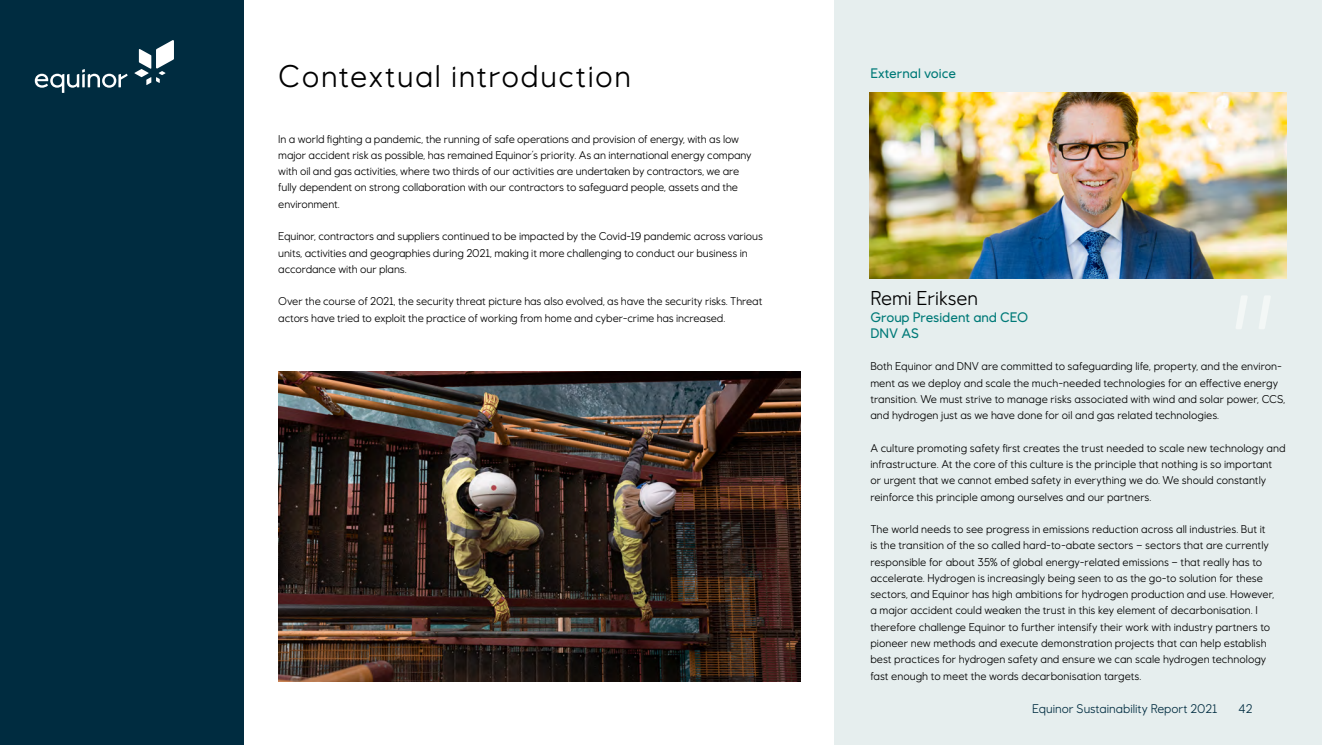
<style>
.page{position:relative;width:1322px;height:745px;background:#fff}
.page>*{position:absolute;margin:0;border:0;box-sizing:border-box;transform-origin:0 0}
.Level_2_heading_REGU{font:31.25px "Equinor";letter-spacing:.05em;color:#000}
.level_4_heading_Medi{font:20px "Equinor";color:#000}
.level_4_heading_Medi-2{font:500 13.75px/16.2px "Equinor";color:#007a78}
.Page_number_reg_10_1{font:12.5px "Equinor";color:#002c40}
.Body_copy{font:11.25px/16.2px "Equinor";color:#000}
.Body-copy_REGULAR_9{font:11.25px/16.2px "Equinor";letter-spacing:-.01em;color:#000}
.level_4_heading_Medi-3{font:11.25px/16.2px "Equinor";color:#000}
</style>
<div class="page">
<img style="left:278px;top:371px;width:522px;height:310px">
<div style="left:0;top:0;width:243px;height:744px;background:#002c40"></div>
<svg style="left:134px;top:40px;width:40px;height:45px"></svg>
<svg style="left:35px;top:69px;width:93px;height:24px"></svg>
<div style="left:835px;top:0;width:487px;height:744px;background:#e6eeee"></div>
<img style="left:870px;top:93px;width:416px;height:185px">
<p class="Level_2_heading_REGU" style="left:278px;top:57px;width:354px">Contextual introduction</p>
<p class="Body-copy_REGULAR_9" style="left:278px;top:130px;width:475px">In a world fighting a pandemic, the running of safe operations and provision of energy, with as low major accident risk as possible, has remained Equinor’s priority. As an international energy company with oil and gas activities, where two thirds of our activities are undertaken by contractors, we are fully dependent on strong collaboration with our contractors to safeguard people, assets and the environment.</p>
<p class="Body-copy_REGULAR_9" style="left:278px;top:228px;width:486px">Equinor, contractors and suppliers continued to be impacted by the Covid-19 pandemic across various units, activities and geographies during 2021, making it more challenging to conduct our business in accordance with our plans.</p>
<p class="Body-copy_REGULAR_9" style="left:278px;top:293px;width:485px">Over the course of 2021, the security threat picture has also evolved, as have the security risks. Threat actors have tried to exploit the practice of working from home and cyber-crime has increased.</p>
<p class="level_4_heading_Medi-2" style="left:870px;top:64px;width:87px">External voice</p>
<p class="level_4_heading_Medi" style="left:870px;top:286px;width:109px">Remi Eriksen</p>
<p class="level_4_heading_Medi-2" style="left:870px;top:308px;width:159px">Group President and CEO<br>DNV AS</p>
<p class="level_4_heading_Medi-3" style="left:870px;top:358px;width:416px">Both Equinor and DNV are committed to safeguarding life, property, and the environ&shy;ment as we deploy and scale the much-needed technologies for an effective energy transition. We must strive to manage risks associated with wind and solar power, CCS, and hydrogen just as we have done for oil and gas related technologies.</p>
<p class="Body_copy" style="left:870px;top:439px;width:417px">A culture promoting safety first creates the trust needed to scale new technology and infrastructure. At the core of this culture is the principle that nothing is so important or urgent that we cannot embed safety in everything we do. We should constantly reinforce this principle among ourselves and our partners.</p>
<p class="Body_copy" style="left:870px;top:520px;width:406px">The world needs to see progress in emissions reduction across all industries. But it is the transition of the so called hard-to-abate sectors – sectors that are currently responsible for about 35% of global energy-related emissions – that really has to accelerate. Hydrogen is increasingly being seen to as the go-to solution for these sectors, and Equinor has high ambitions for hydrogen production and use. However, a major accident could weaken the trust in this key element of decarbonisation. I therefore challenge Equinor to further intensify their work with industry partners to pioneer new methods and execute demonstration projects that can help establish best practices for hydrogen safety and ensure we can scale hydrogen technology fast enough to meet the words decarbonisation targets.</p>
<p class="Page_number_reg_10_1" style="left:1032px;top:700px;width:187px">Equinor Sustainability Report 2021</p>
<p class="Page_number_reg_10_1" style="left:1238px;top:700px;width:15px">42</p>
</div>
